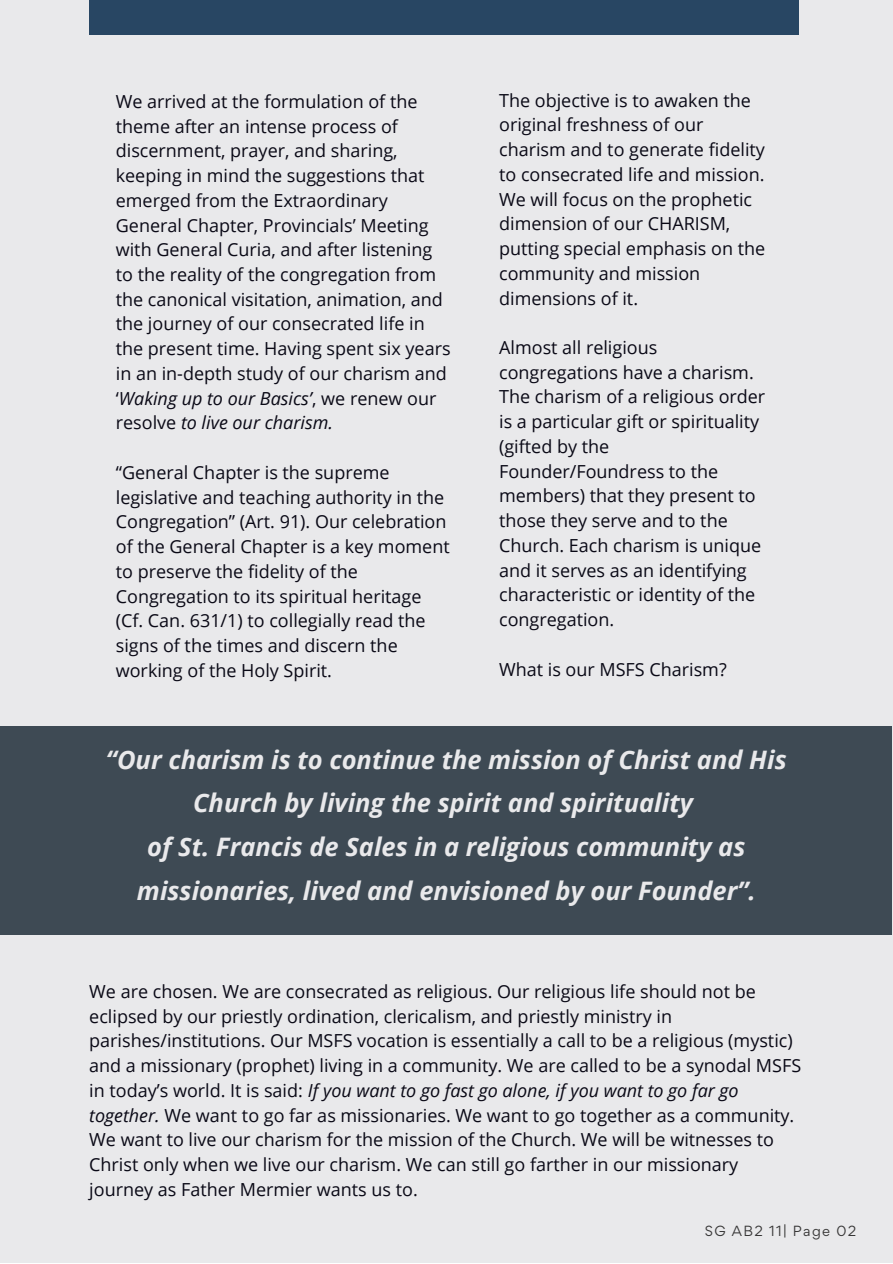
<style>
.page{position:relative;width:893px;height:1264px;background:#fff}
.page>*{position:absolute;margin:0;border:0;box-sizing:border-box;transform-origin:0 0}
.t1{font:italic 700 25.5px/43.8px "Open Sans";color:#e9e9eb;text-align:center}
.t2{font:18px/24.8px "Open Sans";color:#0a0916}
.t3{font:13.05px "Gordita";letter-spacing:.1em;color:#373636}
.s1{font-style:italic}
</style>
<div class="page">
<div style="left:0;top:0;width:892px;height:1262px;background:#e9e9eb"></div>
<div style="left:89px;top:0;width:709px;height:35px;background:#284663"></div>
<div style="left:0;top:726px;width:891px;height:208px;background:#3e4a54"></div>
<p class="t2" style="left:116px;top:88px;width:336px">We arrived at the formulation of the theme after an intense process of discernment, prayer, and sharing, keeping in mind the suggestions that emerged from the Extraordinary General Chapter, Provincials’ Meeting with General Curia, and after listening to the reality of the congregation from the canonical visitation, animation, and the journey of our consecrated life in the present time. Having spent six years in an in-depth study of our charism and ‘<span class="s1">Waking up to our Basics’</span>, we renew our resolve <span class="s1">to live our charism.</span></p>
<p class="t2" style="left:116px;top:459px;width:335px">“General Chapter is the supreme legislative and teaching authority in the Congregation” (Art. 91). Our celebration of the General Chapter is a key moment to preserve the fidelity of the Congregation to its spiritual heritage (Cf. Can. 631/1) to collegially read the signs of the times and discern the working of the Holy Spirit.</p>
<p class="t2" style="left:499px;top:87px;width:267px">The objective is to awaken the original freshness of our charism and to generate fidelity to consecrated life and mission.<br>We will focus on the prophetic dimension of our CHARISM, putting special emphasis on the community and mission dimensions of it.</p>
<p class="t2" style="left:499px;top:334px;width:268px">Almost all religious congregations have a charism.<br>The charism of a religious order is a particular gift or spirituality (gifted by the<br>Founder/Foundress to the members) that they present to those they serve and to the<br>Church. Each charism is unique and it serves as an identifying characteristic or identity of the congregation.</p>
<p class="t2" style="left:499px;top:656px;width:229px">What is our MSFS Charism?</p>
<h1 class="t1" style="left:106px;top:736px;width:682px">“Our charism is to continue the mission of Christ and His Church by living the spirit and spirituality<br>of St. Francis de Sales in a religious community as missionaries, lived and envisioned by our Founder”.</h1>
<p class="t2" style="left:89px;top:978px;width:713px">We are chosen. We are consecrated as religious. Our religious life should not be eclipsed by our priestly ordination, clericalism, and priestly ministry in parishes/institutions. Our MSFS vocation is essentially a call to be a religious (mystic) and a missionary (prophet) living in a community. We are called to be a synodal MSFS in today’s world. It is said: <span class="s1">If you want to go fast go alone, if you want to go far go together.</span> We want to go far as missionaries. We want to go together as a community.<br>We want to live our charism for the mission of the Church. We will be witnesses to Christ only when we live our charism. We can still go farther in our missionary journey as Father Mermier wants us to.</p>
<p class="t3" style="left:704px;top:1222px;width:153px">SG AB2 11| Page 02</p>
</div>
